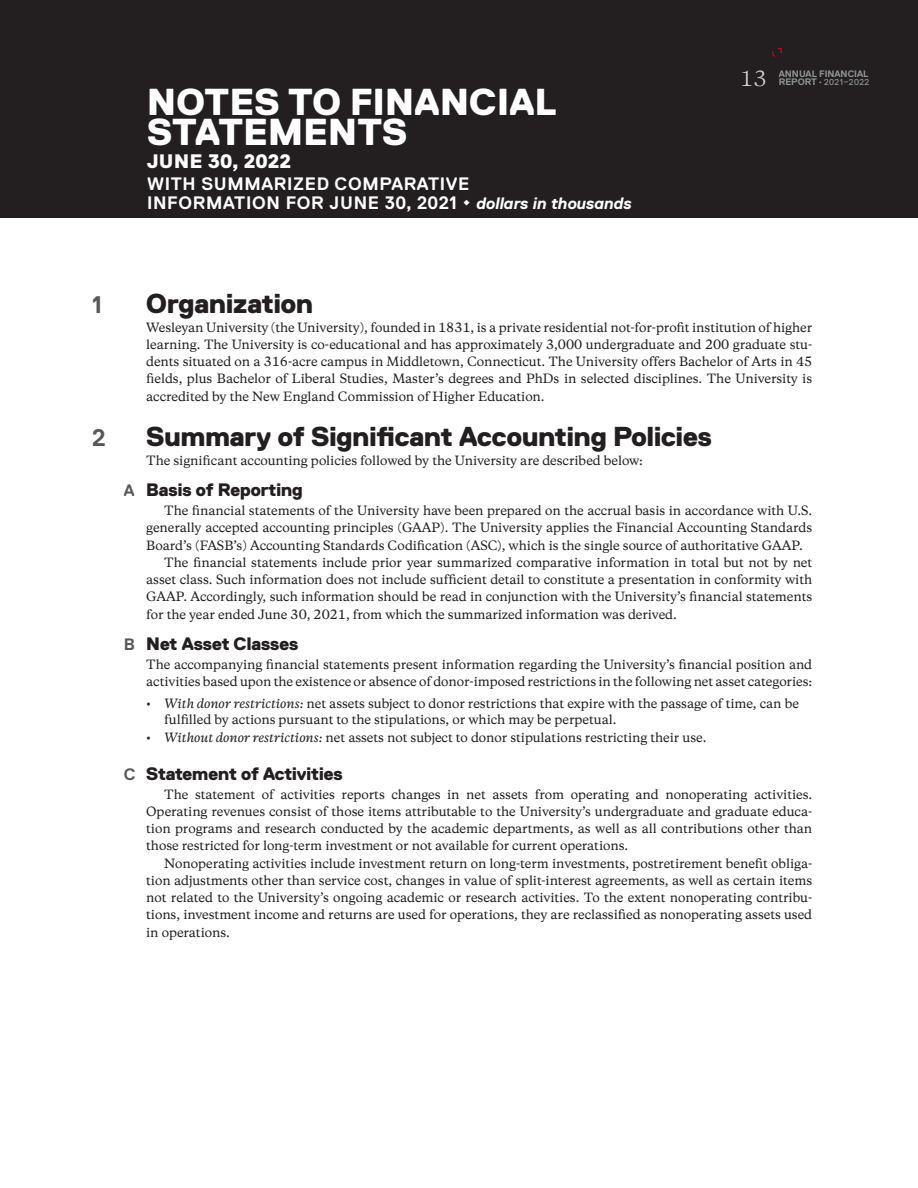
<style>
.page{position:relative;width:918px;height:1188px;background:#fff}
.page>*{position:absolute;margin:0;border:0;box-sizing:border-box;transform-origin:0 0}
.subhead_1_-_notes_ol{font:800 37.5px/30px "Replica Pro";letter-spacing:.01em;color:#fff}
.head_1_-_notes{font:800 27.3px "Replica Pro";color:#231f20}
.head_1_-_notes-2{font:700 24px "Replica Pro";color:#57585a}
.subhead_1_-_notes_ol-2{font:800 19.5px "Replica Pro";letter-spacing:.025em;color:#fff}
.t1{font:19.5px "Copernicus";color:#d1d2d4}
.subhead_1_-_notes_ol-3{font:700 18px/19.2px "Replica Pro";letter-spacing:.035em;color:#fff}
.head_2_-_notes{font:800 18px "Replica Pro";color:#231f20}
.body_2_-_back{font:500 12px/17.2px "Copernicus";letter-spacing:-.005em;color:#231f20;text-align:justify}
.body_1_-_back{font:500 12px/17.2px "Copernicus";letter-spacing:-.005em;color:#231f20}
.t2{font:700 9.3px "Replica Pro";color:#939598}
.t3{font:8.7px "Replica Pro";letter-spacing:.04em;color:#939598}
.s1{font-style:italic;font-size:16.5px}
.s2{font-weight:700;font-size:9.3px}
.s3{font-weight:700;font-size:16.5px;color:#57585a}
.s4{font-style:italic}
</style>
<div class="page">
<div style="left:0;top:0;width:918px;height:218px;background:#231f20"></div>
<svg style="left:772px;top:48px;width:10px;height:9px"></svg>
<p class="subhead_1_-_notes_ol" style="left:147px;top:88px;width:411px">NOTES TO FINANCIAL<br>STATEMENTS</p>
<p class="subhead_1_-_notes_ol-2" style="left:147px;top:150px;width:145px">JUNE 30, 2022</p>
<p class="subhead_1_-_notes_ol-3" style="left:147px;top:175px;width:486px">WITH SUMMARIZED COMPARATIVE<br>INFORMATION FOR JUNE 30, 2021 • <span class="s1">dollars in thousands</span></p>
<h3 class="t1" style="left:740px;top:65px;width:29px">13</h3>
<p class="t2" style="left:779px;top:68px;width:91px">ANNUAL FINANCIAL</p>
<p class="t3" style="left:779px;top:78px;width:92px"><span class="s2">REPORT</span> <sup>•</sup> 2021–2022</p>
<h1 class="head_1_-_notes-2" style="left:92px;top:291px;width:11px">1</h1>
<h1 class="head_1_-_notes" style="left:146px;top:288px;width:168px">Organization</h1>
<p class="body_1_-_back" style="left:146px;top:317px;width:668px;text-align:justify">Wesleyan University (the University), founded in 1831, is a private residential not-for-profit institution of higher learning. The University is co-educational and has approximately 3,000 undergraduate and 200 graduate stu&shy;dents situated on a 316-acre campus in Middletown, Connecticut. The University offers Bachelor of Arts in 45 fields, plus Bachelor of Liberal Studies, Master’s degrees and PhDs in selected disciplines. The University is accredited by the New England Commission of Higher Education.</p>
<h1 class="head_1_-_notes-2" style="left:92px;top:424px;width:15px">2</h1>
<h1 class="head_1_-_notes" style="left:146px;top:422px;width:567px">Summary of Significant Accounting Policies</h1>
<p class="body_1_-_back" style="left:146px;top:451px;width:498px">The significant accounting policies followed by the University are described below:</p>
<h2 class="head_2_-_notes" style="left:124px;top:480px;width:180px"><span class="s3">A</span> Basis of Reporting</h2>
<p class="body_2_-_back" style="left:146px;top:501px;width:668px;text-indent:18px">The financial statements of the University have been prepared on the accrual basis in accordance with U.S. generally accepted accounting principles (GAAP). The University applies the Financial Accounting Standards Board’s (FASB’s) Accounting Standards Codification (ASC), which is the single source of authoritative GAAP.</p>
<p class="body_2_-_back" style="left:146px;top:553px;width:668px;text-indent:18px">The financial statements include prior year summarized comparative information in total but not by net asset class. Such information does not include sufficient detail to constitute a presentation in conformity with GAAP. Accordingly, such information should be read in conjunction with the University’s financial statements for the year ended June 30, 2021, from which the summarized information was derived.</p>
<h2 class="head_2_-_notes" style="left:124px;top:634px;width:176px"><span class="s3">B</span> Net Asset Classes</h2>
<p class="body_1_-_back" style="left:146px;top:655px;width:668px">The accompanying financial statements present information regarding the University’s financial position and activities based upon the existence or absence of donor-imposed restrictions in the following net asset categories:</p>
<p class="body_1_-_back" style="left:164px;top:694px;width:636px;line-height:15.8px;text-indent:-18px">• <span class="s4">With donor restrictions:</span> net assets subject to donor restrictions that expire with the passage of time, can be fulfilled by actions pursuant to the stipulations, or which may be perpetual.</p>
<p class="body_1_-_back" style="left:146px;top:728px;width:562px">• <span class="s4">Without donor restrictions:</span> net assets not subject to donor stipulations restricting their use.</p>
<h2 class="head_2_-_notes" style="left:124px;top:764px;width:220px"><span class="s3">C</span> Statement of Activities</h2>
<p class="body_2_-_back" style="left:146px;top:784px;width:668px;text-indent:18px">The statement of activities reports changes in net assets from operating and nonoperating activities.<br>Operating revenues consist of those items attributable to the University’s undergraduate and graduate educa&shy;tion programs and research conducted by the academic departments, as well as all contributions other than those restricted for long-term investment or not available for current operations.</p>
<p class="body_2_-_back" style="left:146px;top:853px;width:668px;text-indent:18px">Nonoperating activities include investment return on long-term investments, postretirement benefit obliga&shy;tion adjustments other than service cost, changes in value of split-interest agreements, as well as certain items not related to the University’s ongoing academic or research activities. To the extent nonoperating contribu&shy;tions, investment income and returns are used for operations, they are reclassified as nonoperating assets used in operations.</p>
</div>
